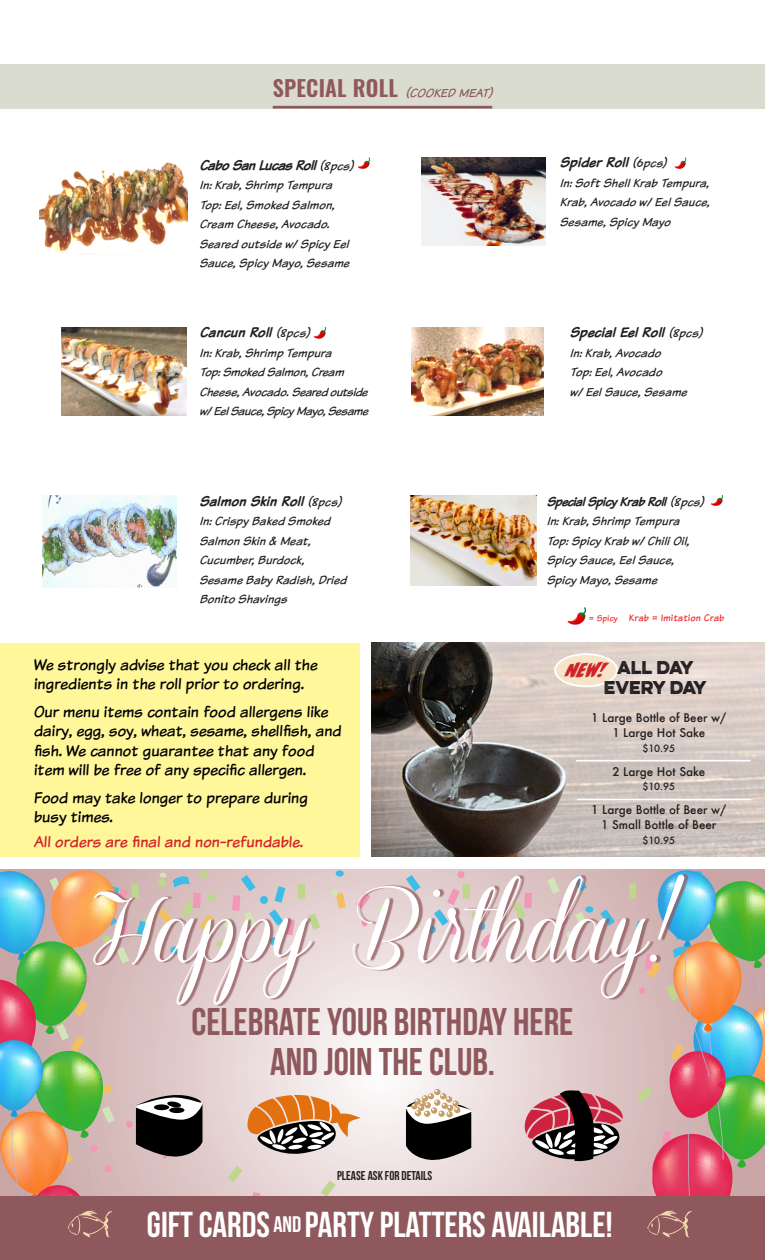
<style>
.page{position:relative;width:765px;height:1260px;background:#fff}
.page>*{position:absolute;margin:0;border:0;box-sizing:border-box;transform-origin:0 0}
.t1{font:82.12px "Coneria Script Demo";color:#fff}
.t2{font:700 38.5px "Bebas Neue";color:#8f585c}
.t3{font:36px "Bebas Neue";color:#fff}
.t4{font:17.88px "CC Biff Bam Boom";color:#d1232a}
.t5{font:700 16.62px "Eveleth Dot";letter-spacing:-.025em;color:#231f20}
.t6{font:16.5px/19.4px "Komika Text";letter-spacing:-.005em;color:#000001}
.t7{font:16.5px "Komika Text";letter-spacing:-.005em;color:#d1232a}
.t8{font:italic 700 15px "Komika Text";letter-spacing:.02em;color:#231f20}
.t9{font:italic 700 15px "Komika Text";letter-spacing:-.02em;color:#231f20}
.t10{font:italic 700 13.75px "Komika Text";letter-spacing:-.02em;color:#231f20}
.t11{font:12.75px "Bebas Neue";color:#231f20}
.t12{font:italic 12.5px/19.5px "Komika Text";letter-spacing:.005em;color:#231f20}
.t13{font:italic 12.5px/19.5px "Komika Text";letter-spacing:-.02em;color:#231f20}
.t14{font:italic 12.5px "Komika Text";letter-spacing:.015em;color:#8f585c}
.t15{font:500 11.75px/14.8px "Futura";color:#231f20;text-align:center}
.Menu_Item{font:10px "Komika Text";letter-spacing:.02em;color:#ee292c}
.t16{font:500 9.75px "Futura";letter-spacing:-.03em;color:#231f20}
.Menu_Item-2{font:8.75px "Komika Text";letter-spacing:.02em;color:#ee292c}
.s1{font-family:"Oswald";font-weight:600;font-style:normal;font-size:22px}
.s2{font-weight:400;font-size:12.5px}
.s3{font-size:22.5px}
</style>
<div class="page">
<div style="left:0;top:643px;width:360px;height:267px;background:#fff79a"></div>
<img style="left:371px;top:643px;width:394px;height:214px">
<hr style="left:576px;top:760px;width:175px;height:1px;background:#fff">
<hr style="left:577px;top:799px;width:174px;height:1px;background:#fff">
<div style="left:555px;top:654px;width:62px;height:32px;background:#f5e4c7;border-radius:50%"></div>
<div style="left:554px;top:653px;width:64px;height:34px;border:2px solid #fff;border-radius:50%"></div>
<div style="left:0;top:64px;width:765px;height:45px;background:#d9dcce"></div>
<hr style="left:273px;top:106px;width:219px;height:3px;background:#8f585c">
<img style="left:43px;top:496px;width:134px;height:91px">
<img style="left:39px;top:158px;width:149px;height:97px">
<img style="left:421px;top:158px;width:125px;height:88px">
<img style="left:412px;top:327px;width:132px;height:88px">
<img style="left:62px;top:327px;width:124px;height:88px">
<img style="left:410px;top:496px;width:126px;height:89px">
<svg style="left:0;top:869px;width:765px;height:328px"></svg>
<svg style="left:458px;top:871px;width:7px;height:2px"></svg>
<div style="left:96px;top:873px;width:594px;height:133px;background:#8f585c;opacity:.75"></div>
<svg style="left:404px;top:1089px;width:71px;height:73px"></svg>
<div style="left:0;top:1197px;width:765px;height:63px;background:#8f585c"></div>
<div style="left:0;top:858px;width:765px;height:11px;background:#fff"></div>
<svg style="left:0;top:870px;width:371px;height:368px;background:#c1afa3"></svg>
<svg style="left:513px;top:870px;width:252px;height:368px;background:#b89e98"></svg>
<svg style="left:314px;top:327px;width:12px;height:11px"></svg>
<img style="left:568px;top:608px;width:18px;height:16px">
<svg style="left:358px;top:158px;width:12px;height:11px"></svg>
<svg style="left:675px;top:158px;width:11px;height:11px"></svg>
<svg style="left:711px;top:495px;width:11px;height:11px"></svg>
<p class="t14" style="left:273px;top:84px;width:221px"><span class="s1">SPECIAL ROLL</span> (COOKED MEAT)</p>
<p class="t9" style="left:199px;top:155px;width:155px">Cabo San Lucas Roll <span class="s2">(8pcs)</span></p>
<p class="t12" style="left:199px;top:175px;width:151px">In: Krab, Shrimp Tempura<br>Top: Eel, Smoked Salmon,<br>Cream Cheese, Avocado.<br>Seared outside w/ Spicy Eel<br>Sauce, Spicy Mayo, Sesame</p>
<p class="t8" style="left:199px;top:323px;width:112px">Cancun Roll <span class="s2">(8pcs)</span></p>
<p class="t12" style="left:199px;top:343px;width:134px">In: Krab, Shrimp Tempura</p>
<p class="t13" style="left:199px;top:362px;width:170px">Top: Smoked Salmon, Cream<br>Cheese, Avocado. Seared outside w/ Eel Sauce, Spicy Mayo, Sesame</p>
<p class="t8" style="left:199px;top:491px;width:143px">Salmon Skin Roll <span class="s2">(8pcs)</span></p>
<p class="t12" style="left:199px;top:511px;width:148px">In: Crispy Baked Smoked<br>Salmon Skin &amp; Meat,<br>Cucumber, Burdock,<br>Sesame Baby Radish, Dried<br>Bonito Shavings</p>
<p class="t8" style="left:560px;top:153px;width:108px">Spider Roll <span class="s2">(6pcs)</span></p>
<p class="t12" style="left:560px;top:173px;width:151px;text-align:justify">In: Soft Shell Krab Tempura, Krab, Avocado w/ Eel Sauce, Sesame, Spicy Mayo</p>
<p class="t8" style="left:570px;top:323px;width:134px">Special Eel Roll <span class="s2">(8pcs)</span></p>
<p class="t12" style="left:570px;top:343px;width:92px">In: Krab, Avocado</p>
<p class="t12" style="left:570px;top:362px;width:94px">Top: Eel, Avocado</p>
<p class="t12" style="left:570px;top:382px;width:118px">w/ Eel Sauce, Sesame</p>
<p class="t10" style="left:547px;top:493px;width:158px">Special Spicy Krab Roll <span class="s2">(8pcs)</span></p>
<p class="t12" style="left:547px;top:511px;width:134px">In: Krab, Shrimp Tempura</p>
<p class="t12" style="left:547px;top:531px;width:144px">Top: Spicy Krab w/ Chili Oil,<br>Spicy Sauce, Eel Sauce,<br>Spicy Mayo, Sesame</p>
<p class="Menu_Item-2" style="left:589px;top:612px;width:30px">= Spicy</p>
<p class="Menu_Item" style="left:629px;top:611px;width:97px">Krab = Imitation Crab</p>
<p class="t6" style="left:34px;top:655px;width:285px">We strongly advise that you check all the ingredients in the roll prior to ordering.</p>
<p class="t6" style="left:34px;top:702px;width:309px">Our menu items contain food allergens like dairy, egg, soy, wheat, sesame, shellfish, and fish. We cannot guarantee that any food item will be free of any specific allergen.</p>
<p class="t6" style="left:34px;top:787px;width:276px">Food may take longer to prepare during busy times.</p>
<p class="t7" style="left:34px;top:831px;width:271px">All orders are final and non-refundable.</p>
<p class="t1" style="left:90px;top:885px;width:587px">Happy Birthday!</p>
<p class="t2" style="left:192px;top:1001px;width:383px">CELEBRATE YOUR BIRTHDAY HERE</p>
<p class="t2" style="left:270px;top:1041px;width:226px">AND JOIN THE CLUB.</p>
<p class="t4" style="left:567px;top:660px;width:41px">New!</p>
<p class="t5" style="left:617px;top:655px;width:78px">ALL DAY</p>
<p class="t5" style="left:604px;top:675px;width:104px">EVERY DAY</p>
<p class="t15" style="left:591px;top:710px;width:136px">1 Large Bottle of Beer w/<br>1 Large Hot Sake</p>
<p class="t16" style="left:643px;top:742px;width:34px">$10.95</p>
<p class="t15" style="left:612px;top:764px;width:94px">2 Large Hot Sake</p>
<p class="t16" style="left:643px;top:780px;width:34px">$10.95</p>
<p class="t15" style="left:591px;top:802px;width:136px">1 Large Bottle of Beer w/<br>1 Small Bottle of Beer</p>
<p class="t16" style="left:643px;top:834px;width:34px">$10.95</p>
<p class="t11" style="left:337px;top:1169px;width:97px">PLEASE ASK FOR DETAILS</p>
<p class="t3" style="left:147px;top:1205px;width:467px">GIFT CARDS <span class="s3">AND</span> PARTY PLATTERS AVAILABLE!</p>
</div>
